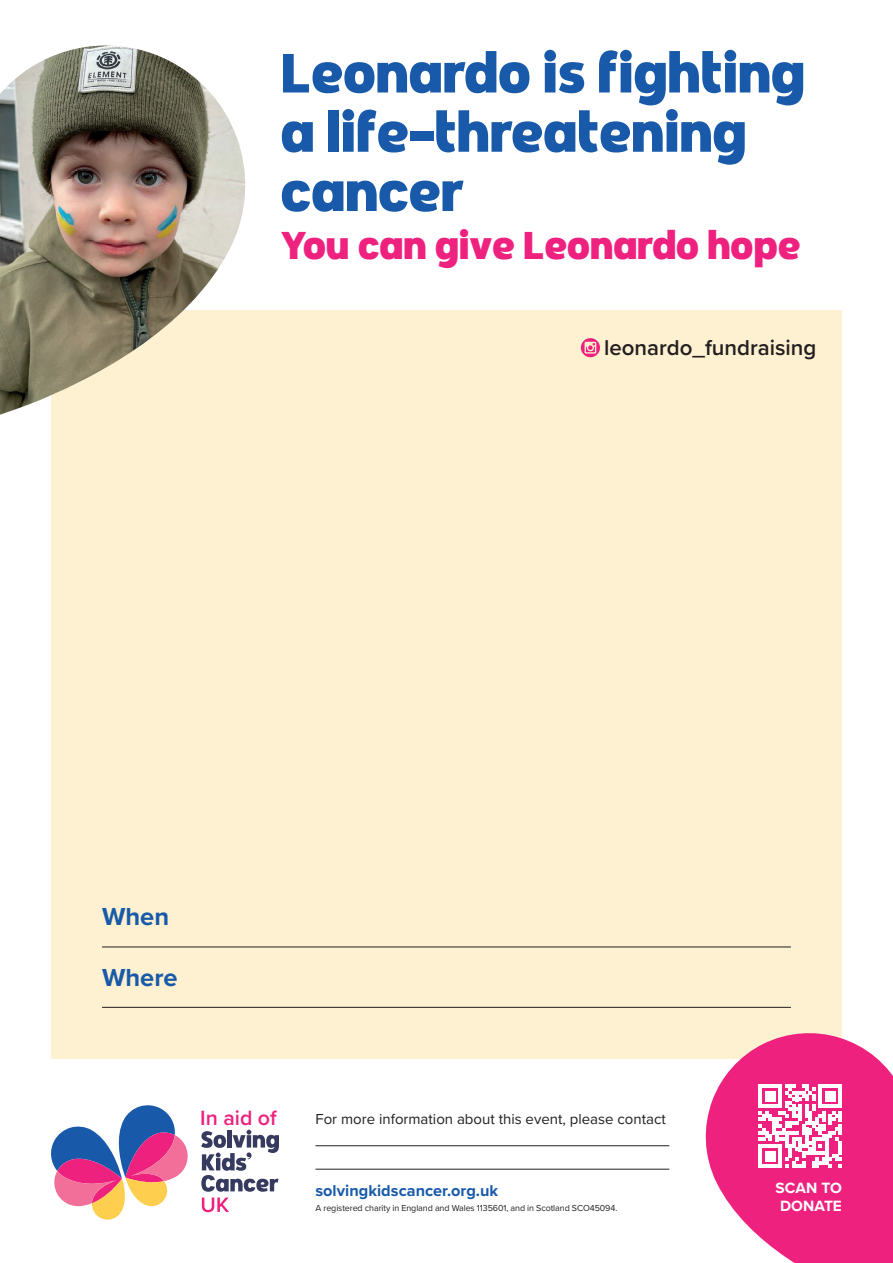
<style>
.page{position:relative;width:893px;height:1263px;background:#fff}
.page>*{position:absolute;margin:0;border:0;box-sizing:border-box;transform-origin:0 0}
.t1{font:59.25px/59.2px "Sea";color:#185aa9}
.t2{font:41.7px "Sea";color:#ee217f}
.t3{font:700 25.5px "Proxima Nova";color:#185aa9}
.t4{font:600 22.2px "Proxima Nova";color:#231f20}
.t5{font:600 21.45px "Proxima Nova";color:#ee217f}
.t6{font:700 16.2px "Proxima Nova";color:#185aa9}
.t7{font:700 15.45px/18.5px "Proxima Nova";letter-spacing:.005em;color:#fff}
.t8{font:15px "Proxima Nova";color:#231f20}
.t9{font:9px "Proxima Nova";letter-spacing:-.01em;color:#231f20}
</style>
<div class="page">
<div style="left:51px;top:310px;width:791px;height:748px;background:#fef1d1"></div>
<img style="left:0;top:45px;width:246px;height:370px">
<svg style="left:703px;top:1033px;width:190px;height:230px"></svg>
<svg style="left:51px;top:1105px;width:137px;height:114px"></svg>
<svg style="left:201px;top:1130px;width:78px;height:82px"></svg>
<hr style="left:315px;top:1145px;width:354px;height:1px;background:#231f20">
<hr style="left:315px;top:1169px;width:354px;height:1px;background:#231f20">
<hr style="left:102px;top:947px;width:689px;height:1px;background:#231f20">
<hr style="left:102px;top:1007px;width:689px;height:1px;background:#231f20">
<svg style="left:581px;top:338px;width:19px;height:19px"></svg>
<h1 class="t1" style="left:281px;top:44px;width:526px">Leonardo is fighting a life-threatening cancer</h1>
<h2 class="t2" style="left:281px;top:222px;width:521px">You can give Leonardo hope</h2>
<h3 class="t4" style="left:604px;top:331px;width:214px">leonardo_fundraising</h3>
<h3 class="t3" style="left:102px;top:898px;width:69px">When</h3>
<h3 class="t3" style="left:102px;top:958px;width:77px">Where</h3>
<h3 class="t5" style="left:200px;top:1101px;width:78px">In aid of</h3>
<h3 class="t8" style="left:315px;top:1108px;width:352px">For more information about this event, please contact</h3>
<h3 class="t6" style="left:315px;top:1178px;width:184px">solvingkidscancer.org.uk</h3>
<p class="t9" style="left:315px;top:1201px;width:303px">A registered charity in England and Wales 1135601, and in Scotland SCO45094.</p>
<h3 class="t7" style="left:775px;top:1178px;width:68px">SCAN TO<br>DONATE</h3>
</div>
